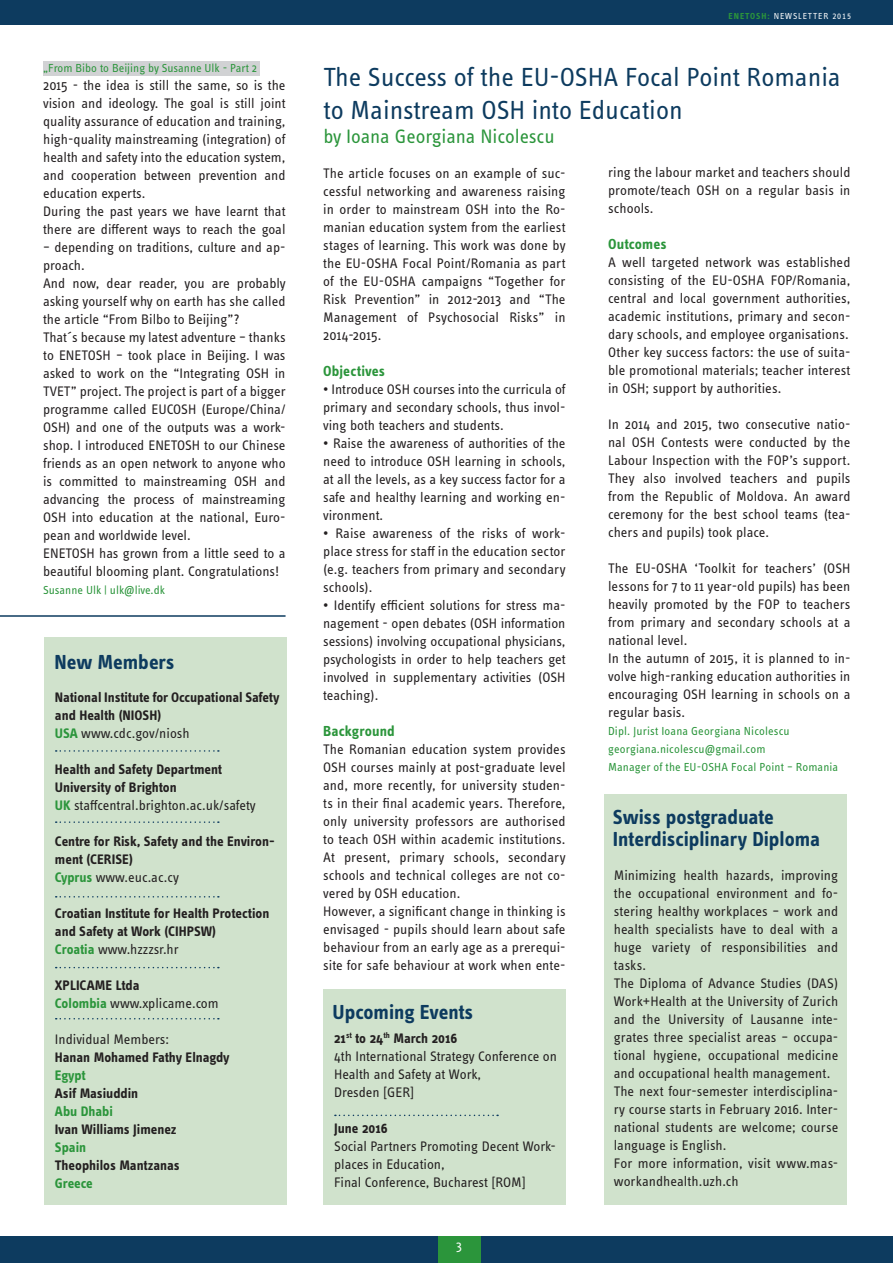
<style>
.page{position:relative;width:893px;height:1263px;background:#fff}
.page>*{position:absolute;margin:0;border:0;box-sizing:border-box;transform-origin:0 0}
.t1{font:27px/32.4px "Info OT Text";color:#0d3b5f}
.t2{font:700 21px/22.5px "Info OT Text";color:#0d3b5f}
.t3{font:20.1px "Info OT Text";letter-spacing:-.005em;color:#2b953b}
.t4{font:700 15px "Info OT Text";letter-spacing:.005em;color:#2b953b}
.t5{font:14.25px/18px "Info OT Text";color:#231f20}
.t6{font:700 14.25px/18px "Info OT Text";color:#231f20}
.t7{font:700 14.25px "Info OT Text";letter-spacing:-.005em;color:#2b953b}
.t8{font:13.5px "Info OT Text";color:#fff}
.t9{font:12px/18px "Info OT Text";letter-spacing:.005em;color:#2b953b}
.t10{font:9px "Info OT Text";letter-spacing:.1em;color:#fff}
.s1{color:#2b953b}
.s2{font-weight:400}
.s3{font-weight:700}
.s4{font-weight:700;color:#2b953b}
</style>
<div class="page">
<div style="left:43px;top:61px;width:216px;height:15px;background:#d1d2d4"></div>
<div style="left:323px;top:990px;width:243px;height:215px;background:#d0e2cc"></div>
<div style="left:604px;top:794px;width:242px;height:411px;background:#d0e2cc"></div>
<svg style="left:0;top:1236px;width:1px;height:27px"></svg>
<div style="left:0;top:0;width:893px;height:24px;background:#0d3b5f"></div>
<div style="left:1px;top:1236px;width:892px;height:27px;background:#0d3b5f"></div>
<div style="left:438px;top:1236px;width:42px;height:27px;background:#2b953b"></div>
<hr style="left:0;top:615px;width:286px;height:2px;background:#0d3b5f">
<div style="left:44px;top:637px;width:242px;height:568px;background:#d0e2cc"></div>
<svg style="left:56px;top:750px;width:163px;height:2px"></svg>
<svg style="left:56px;top:821px;width:163px;height:2px"></svg>
<svg style="left:56px;top:896px;width:163px;height:1px"></svg>
<svg style="left:56px;top:967px;width:163px;height:1px"></svg>
<svg style="left:56px;top:1018px;width:163px;height:1px"></svg>
<svg style="left:335px;top:1114px;width:163px;height:2px"></svg>
<p class="t9" style="left:43px;top:59px;width:216px">„From Bibo to Beijing by Susanne Ulk - Part 2</p>
<p class="t5" style="left:43px;top:76px;width:244px">2015 - the idea is still the same, so is the vision and ideology. The goal is still joint quality assurance of education and training, high-quality mainstreaming (integration) of health and safety into the education system, and cooperation between prevention and education experts.<br>During the past years we have learnt that there are different ways to reach the goal</p>
<p class="t5" style="left:43px;top:238px;width:244px">– depending on traditions, culture and ap&shy;proach.<br>And now, dear reader, you are probably asking yourself why on earth has she called the article “From Bilbo to Beijing”?<br>That´s because my latest adventure – thanks to ENETOSH – took place in Beijing. I was asked to work on the “Integrating OSH in TVET” project. The project is part of a bigger programme called EUCOSH (Europe/China/ OSH) and one of the outputs was a work&shy;shop. I introduced ENETOSH to our Chinese friends as an open network to anyone who is committed to mainstreaming OSH and advancing the process of mainstreaming OSH into education at the national, Euro&shy;pean and worldwide level.<br>ENETOSH has grown from a little seed to a beautiful blooming plant. Congratulations!</p>
<p class="t9" style="left:43px;top:581px;width:123px">Susanne Ulk | ulk@live.dk</p>
<h2 class="t2" style="left:54px;top:651px;width:121px">New Members</h2>
<p class="t6" style="left:55px;top:688px;width:226px">National Institute for Occupational Safety and Health (NIOSH)<br><span class="s1">USA</span> <span class="s2">www.cdc.gov/niosh</span></p>
<p class="t6" style="left:55px;top:760px;width:202px">Health and Safety Department<br>University of Brighton<br><span class="s1">UK</span> <span class="s2">staffcentral.brighton.ac.uk/safety</span></p>
<p class="t6" style="left:55px;top:832px;width:221px">Centre for Risk, Safety and the Environ&shy;ment (CERISE)<br><span class="s1">Cyprus</span> <span class="s2">www.euc.ac.cy</span></p>
<p class="t6" style="left:55px;top:904px;width:216px">Croatian Institute for Health Protection and Safety at Work (CIHPSW)<br><span class="s1">Croatia</span> <span class="s2">www.hzzzsr.hr</span></p>
<p class="t5" style="left:55px;top:976px;width:165px"><span class="s3">XPLICAME Ltda<br></span><span class="s4">Colombia</span> www.xplicame.com</p>
<p class="t5" style="left:55px;top:1030px;width:116px">Individual Members:</p>
<p class="t6" style="left:55px;top:1048px;width:176px">Hanan Mohamed Fathy Elnagdy</p>
<p class="t7" style="left:55px;top:1066px;width:32px">Egypt</p>
<p class="t6" style="left:55px;top:1084px;width:85px">Asif Masiuddin</p>
<p class="t7" style="left:55px;top:1102px;width:60px">Abu Dhabi</p>
<p class="t6" style="left:55px;top:1120px;width:123px">Ivan Williams Jimenez</p>
<p class="t7" style="left:55px;top:1138px;width:33px">Spain</p>
<p class="t6" style="left:55px;top:1156px;width:126px">Theophilos Mantzanas</p>
<p class="t7" style="left:55px;top:1174px;width:39px">Greece</p>
<p class="t10" style="left:729px;top:10px;width:124px"><span class="s4">ENETOSH:</span> NEWSLETTER 2015</p>
<h1 class="t1" style="left:323px;top:60px;width:519px">The Success of the EU-OSHA Focal Point Romania to Mainstream OSH into Education</h1>
<h3 class="t3" style="left:323px;top:124px;width:233px">by Ioana Georgiana Nicolescu</h3>
<p class="t5" style="left:323px;top:164px;width:244px;text-align:justify">The article focuses on an example of suc&shy;cessful networking and awareness raising in order to mainstream OSH into the Ro&shy;manian education system from the earliest stages of learning. This work was done by the EU-OSHA Focal Point/Romania as part of the EU-OSHA campaigns “Together for Risk Prevention” in 2012-2013 and “The Management of Psychosocial Risks” in 2014-2015.</p>
<p class="t4" style="left:323px;top:362px;width:63px">Objectives</p>
<p class="t5" style="left:323px;top:380px;width:244px;text-align:justify">• Introduce OSH courses into the curricula of primary and secondary schools, thus invol&shy;ving both teachers and students.</p>
<p class="t5" style="left:323px;top:434px;width:244px;text-align:justify">• Raise the awareness of authorities of the need to introduce OSH learning in schools, at all the levels, as a key success factor for a safe and healthy learning and working en&shy;vironment.</p>
<p class="t5" style="left:323px;top:524px;width:244px;text-align:justify">• Raise awareness of the risks of work&shy;place stress for staff in the education sector (e.g. teachers from primary and secondary schools).</p>
<p class="t5" style="left:323px;top:596px;width:244px;text-align:justify">• Identify efficient solutions for stress ma&shy;nagement - open debates (OSH information sessions) involving occupational physicians, psychologists in order to help teachers get involved in supplementary activities (OSH teaching).</p>
<p class="t4" style="left:323px;top:722px;width:73px">Background</p>
<p class="t5" style="left:323px;top:740px;width:244px">The Romanian education system provides OSH courses mainly at post-graduate level and, more recently, for university studen&shy;ts in their final academic years. Therefore, only university professors are authorised to teach OSH within academic institutions.<br>At present, primary schools, secondary schools and technical colleges are not co&shy;vered by OSH education.<br>However, a significant change in thinking is envisaged - pupils should learn about safe behaviour from an early age as a prerequi&shy;site for safe behaviour at work when ente-</p>
<h2 class="t2" style="left:333px;top:1000px;width:142px">Upcoming Events</h2>
<p class="t5" style="left:334px;top:1029px;width:224px"><span class="s3">21</span><sup>st</sup> <span class="s3">to 24</span><sup>th</sup> <span class="s3">March 2016<br></span>4th International Strategy Conference on<br>Health and Safety at Work,<br>Dresden [GER]</p>
<p class="t6" style="left:334px;top:1118px;width:55px">June 2016</p>
<p class="t5" style="left:334px;top:1136px;width:223px">Social Partners Promoting Decent Work&shy;places in Education,<br>Final Conference, Bucharest [ROM]</p>
<p class="t8" style="left:456px;top:1237px;width:7px">3</p>
<p class="t5" style="left:608px;top:163px;width:244px;text-align:justify">ring the labour market and teachers should promote/teach OSH on a regular basis in schools.</p>
<p class="t4" style="left:608px;top:235px;width:60px">Outcomes</p>
<p class="t5" style="left:608px;top:253px;width:244px">A well targeted network was established consisting of the EU-OSHA FOP/Romania, central and local government authorities, academic institutions, primary and secon&shy;dary schools, and employee organisations.<br>Other key success factors: the use of suita&shy;ble promotional materials; teacher interest in OSH; support by authorities.</p>
<p class="t5" style="left:608px;top:415px;width:244px;text-align:justify">In 2014 and 2015, two consecutive natio&shy;nal OSH Contests were conducted by the Labour Inspection with the FOP’s support.<br>They also involved teachers and pupils from the Republic of Moldova. An award ceremony for the best school teams (tea&shy;chers and pupils) took place.</p>
<p class="t5" style="left:608px;top:559px;width:244px">The EU-OSHA ‘Toolkit for teachers’ (OSH lessons for 7 to 11 year-old pupils) has been heavily promoted by the FOP to teachers from primary and secondary schools at a national level.<br>In the autumn of 2015, it is planned to in&shy;volve high-ranking education authorities in encouraging OSH learning in schools on a regular basis.</p>
<p class="t9" style="left:608px;top:722px;width:232px">Dipl. Jurist Ioana Georgiana Nicolescu georgiana.nicolescu@gmail.com<br>Manager of the EU-OSHA Focal Point – Romania</p>
<h2 class="t2" style="left:613px;top:805px;width:209px">Swiss postgraduate<br>Interdisciplinary Diploma</h2>
<p class="t5" style="left:614px;top:866px;width:226px">Minimizing health hazards, improving the occupational environment and fo&shy;stering healthy workplaces – work and health specialists have to deal with a huge variety of responsibilities and tasks.<br>The Diploma of Advance Studies (DAS)<br>Work+Health at the University of Zurich and the University of Lausanne inte&shy;grates three specialist areas – occupa&shy;tional hygiene, occupational medicine and occupational health management.<br>The next four-semester interdisciplina&shy;ry course starts in February 2016. Inter&shy;national students are welcome; course language is English.<br>For more information, visit www.mas&shy;workandhealth.uzh.ch</p>
</div>
